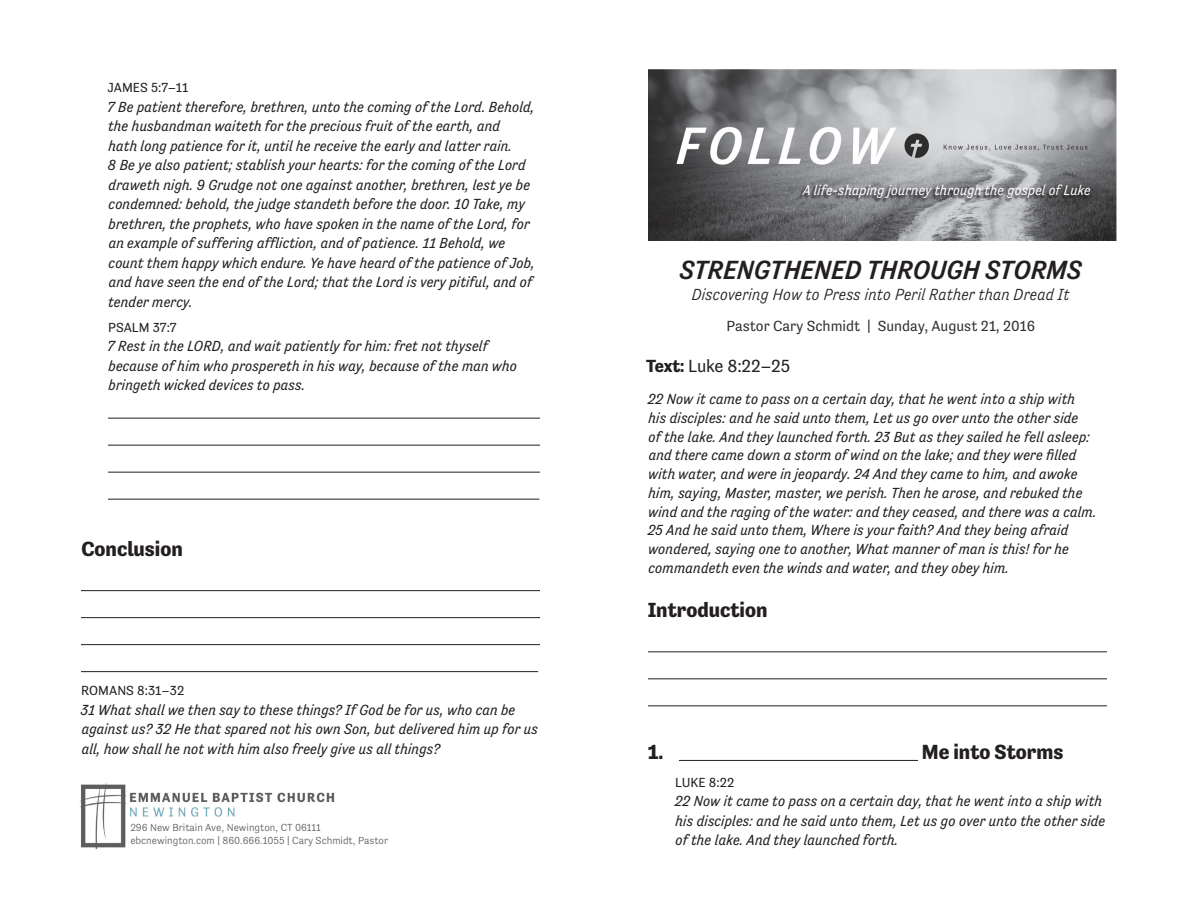
<style>
.page{position:relative;width:1188px;height:918px;background:#fff}
.page>*{position:absolute;margin:0;border:0;box-sizing:border-box;transform-origin:0 0}
.t1{font:italic 500 27px "Tenso";color:#231f20}
.t2{font:700 21px "Tenso";color:#231f20}
.t3{font:18px "Tenso";color:#231f20}
.t4{font:italic 300 16.5px "Tenso";color:#231f20}
.t5{font:italic 15px/19.5px "Tenso";color:#231f20}
.t6{font:15px "Tenso";color:#312f30}
.t7{font:italic 14.4px "Tenso";color:#fcfcfc}
.t8{font:13.5px "Tenso";color:#231f20}
.t9{font:300 10.5px/13.4px "Tenso";color:#5a5a5d}
.s1{font-weight:700}
</style>
<div class="page">
<hr style="left:648px;top:652px;width:459px;height:1px;background:#231f20">
<hr style="left:648px;top:679px;width:459px;height:1px;background:#231f20">
<hr style="left:648px;top:706px;width:459px;height:1px;background:#231f20">
<hr style="left:679px;top:760px;width:239px;height:1px;background:#231f20">
<hr style="left:108px;top:418px;width:432px;height:1px;background:#231f20">
<hr style="left:108px;top:445px;width:432px;height:1px;background:#231f20">
<hr style="left:108px;top:472px;width:432px;height:1px;background:#231f20">
<hr style="left:108px;top:499px;width:431px;height:1px;background:#231f20">
<hr style="left:81px;top:590px;width:459px;height:1px;background:#231f20">
<hr style="left:81px;top:617px;width:459px;height:1px;background:#231f20">
<hr style="left:81px;top:644px;width:459px;height:1px;background:#231f20">
<hr style="left:81px;top:671px;width:457px;height:1px;background:#231f20">
<img style="left:80px;top:783px;width:255px;height:67px">
<img style="left:648px;top:69px;width:468px;height:172px">
<img style="left:798px;top:185px;width:292px;height:18px">
<p class="t8" style="left:107px;top:80px;width:82px">JAMES 5:7–11</p>
<p class="t5" style="left:107px;top:97px;width:429px">7 Be patient therefore, brethren, unto the coming of the Lord. Behold, the husbandman waiteth for the precious fruit of the earth, and<br>hath long patience for it, until he receive the early and latter rain.<br>8 Be ye also patient; stablish your hearts: for the coming of the Lord draweth nigh. 9 Grudge not one against another, brethren, lest ye be condemned: behold, the judge standeth before the door. 10 Take, my brethren, the prophets, who have spoken in the name of the Lord, for an example of suffering affliction, and of patience. 11 Behold, we count them happy which endure. Ye have heard of the patience of Job, and have seen the end of the Lord; that the Lord is very pitiful, and of tender mercy.</p>
<p class="t8" style="left:108px;top:320px;width:70px">PSALM 37:7</p>
<p class="t5" style="left:107px;top:336px;width:411px">7 Rest in the LORD, and wait patiently for him: fret not thyself because of him who prospereth in his way, because of the man who bringeth wicked devices to pass.</p>
<h2 class="t2" style="left:81px;top:537px;width:103px">Conclusion</h2>
<p class="t8" style="left:81px;top:683px;width:105px">ROMANS 8:31–32</p>
<p class="t5" style="left:81px;top:700px;width:459px">31 What shall we then say to these things? If God be for us, who can be against us? 32 He that spared not his own Son, but delivered him up for us all, how shall he not with him also freely give us all things?</p>
<p class="t9" style="left:130px;top:821px;width:259px">296 New Britain Ave, Newington, CT 06111 ebcnewington.com | 860.666.1055 | Cary Schmidt, Pastor</p>
<p class="t7" style="left:803px;top:182px;width:289px">A life-shaping journey through the gospel of Luke</p>
<h1 class="t1" style="left:680px;top:254px;width:404px">STRENGTHENED THROUGH STORMS</h1>
<p class="t4" style="left:692px;top:285px;width:379px">Discovering How to Press into Peril Rather than Dread It</p>
<p class="t6" style="left:726px;top:318px;width:310px">PASTOR CARY SCHMIDT | SUNDAY, AUGUST 21, 2016</p>
<p class="t3" style="left:646px;top:356px;width:145px"><span class="s1">Text:</span> LUKE 8:22–25</p>
<p class="t5" style="left:648px;top:390px;width:450px;line-height:18.8px">22 Now it came to pass on a certain day, that he went into a ship with his disciples: and he said unto them, Let us go over unto the other side<br>of the lake. And they launched forth. 23 But as they sailed he fell asleep: and there came down a storm of wind on the lake; and they were filled with water, and were in jeopardy. 24 And they came to him, and awoke him, saying, Master, master, we perish. Then he arose, and rebuked the wind and the raging of the water: and they ceased, and there was a calm.<br>25 And he said unto them, Where is your faith? And they being afraid wondered, saying one to another, What manner of man is this! for he commandeth even the winds and water, and they obey him.</p>
<h2 class="t2" style="left:648px;top:598px;width:121px">Introduction</h2>
<h2 class="t2" style="left:648px;top:740px;width:17px">1.</h2>
<h2 class="t2" style="left:922px;top:740px;width:143px">Me into Storms</h2>
<p class="t8" style="left:675px;top:775px;width:61px">LUKE 8:22</p>
<p class="t5" style="left:675px;top:791px;width:432px">22 Now it came to pass on a certain day, that he went into a ship with his disciples: and he said unto them, Let us go over unto the other side of the lake. And they launched forth.</p>
</div>
